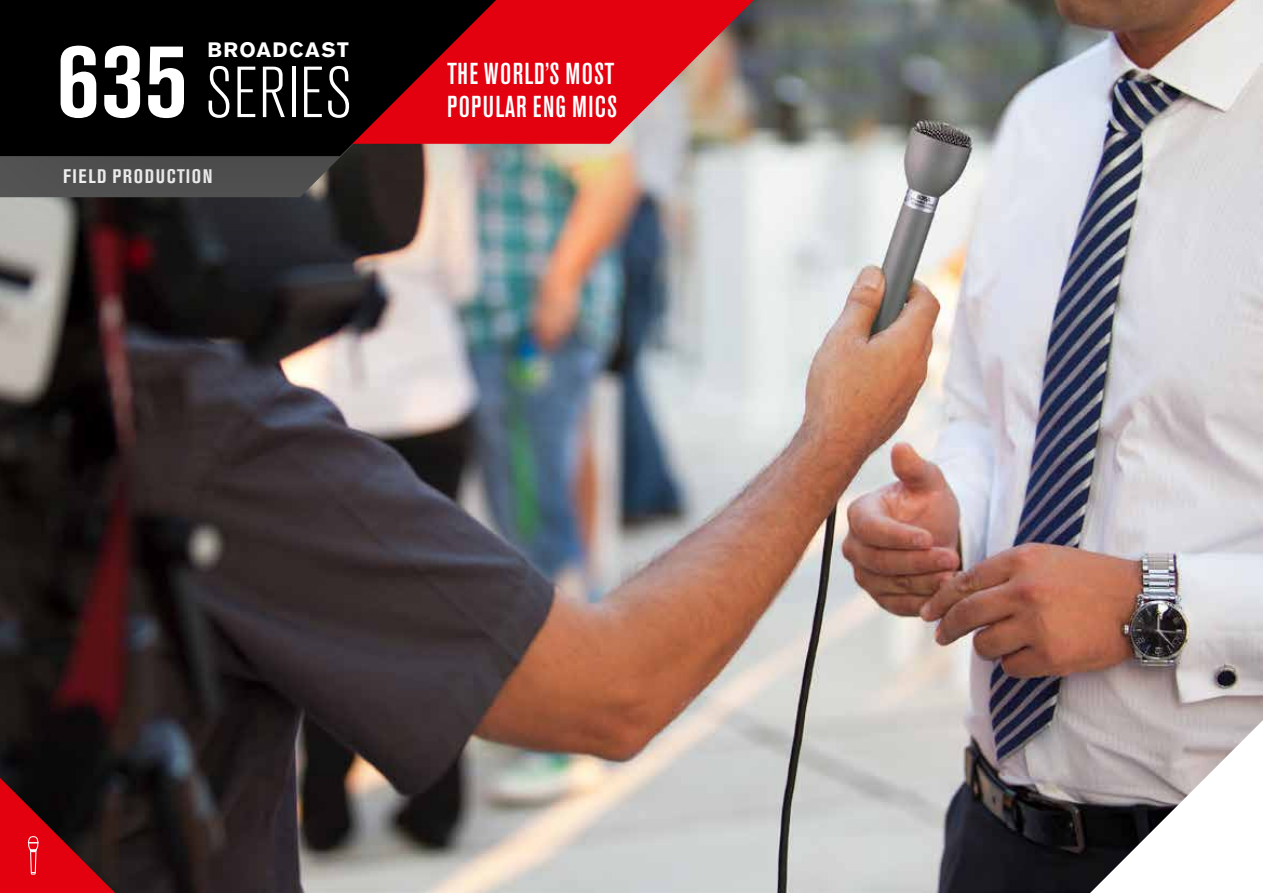
<style>
.page{position:relative;width:1263px;height:893px;background:#fff}
.page>*{position:absolute;margin:0;border:0;box-sizing:border-box;transform-origin:0 0}
.t1{font:300 condensed 71.4px "Akzidenz Grotesk Pro";letter-spacing:.02em;color:#fff}
.t2{font:500 condensed 30px "Akzidenz Grotesk Pro";letter-spacing:.04em;color:#fff}
.t3{font:700 20.7px "Akzidenz Grotesk Pro";letter-spacing:.07em;color:#fff}
.t4{font:700 condensed 19.5px "Akzidenz Grotesk Pro";letter-spacing:.085em;color:#fff}
.s1{font-weight:700;font-size:106.05px}
</style>
<div class="page">
<img style="left:0;top:0;width:1263px;height:893px">
<svg style="left:1090px;top:720px;width:173px;height:173px"></svg>
<div style="left:0;top:0;width:926px;height:287px;background:#000;opacity:.3"></div>
<svg style="left:496px;top:0;width:258px;height:144px;background:#d42b33"></svg>
<svg style="left:0;top:0;width:496px;height:156px;background:#200204"></svg>
<svg style="left:0;top:778px;width:115px;height:115px;background:#7c0a12"></svg>
<p class="t3" style="left:207px;top:36px;width:143px">BROADCAST</p>
<h1 class="t1" style="left:57px;top:46px;width:296px"><span class="s1">635</span> SERIES</h1>
<p class="t4" style="left:63px;top:163px;width:151px">FIELD PRODUCTION</p>
<p class="t2" style="left:447px;top:54px;width:169px">THE WORLD’S MOST</p>
<p class="t2" style="left:447px;top:87px;width:172px">POPULAR ENG MICS</p>
</div>
